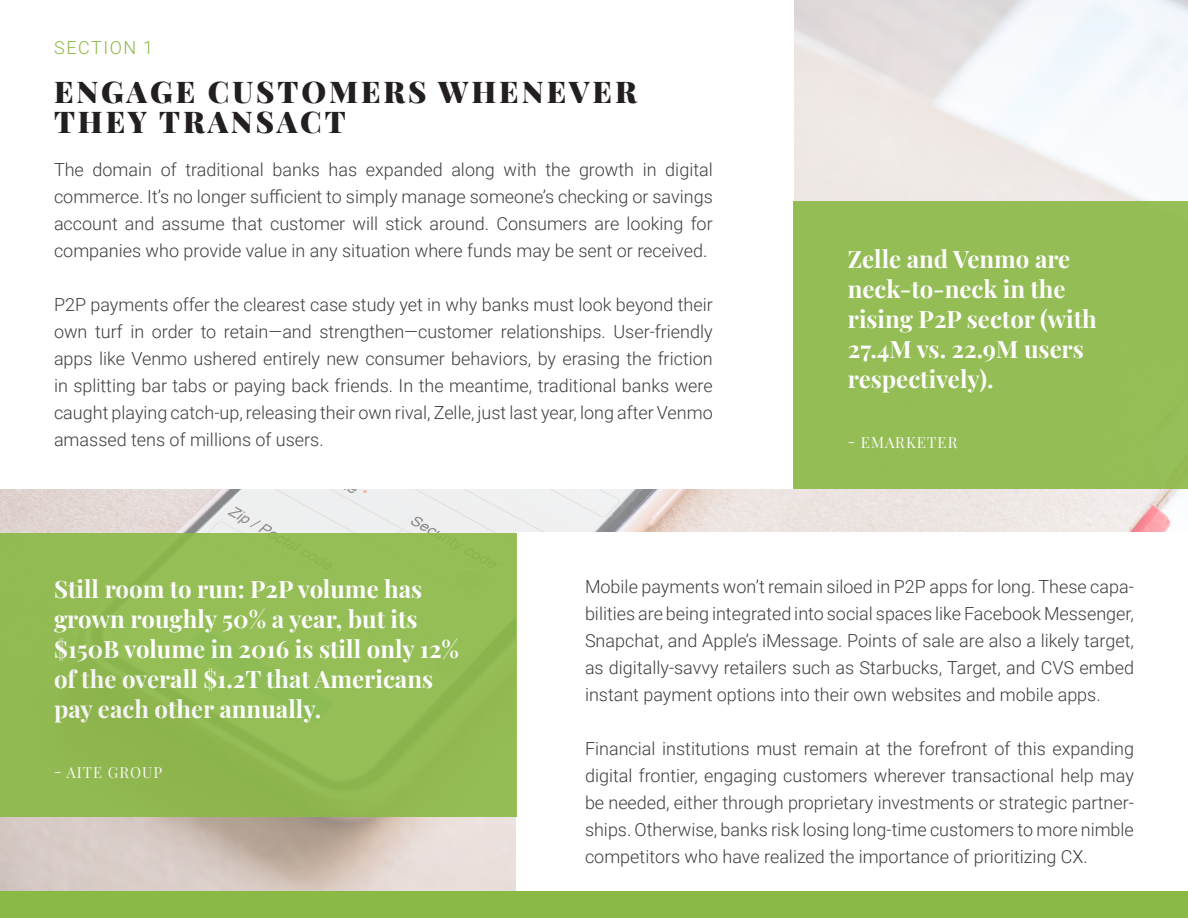
<style>
.page{position:relative;width:1188px;height:918px;background:#fff}
.page>*{position:absolute;margin:0;border:0;box-sizing:border-box;transform-origin:0 0}
.Page_Title{font:900 30px "Playfair Display";letter-spacing:.1em;color:#231f20}
.t1{font:700 24px/30px "Playfair Display";color:#fff}
.t2{font:300 18px/27px "Roboto";color:#3e3e3f;text-align:justify}
.Chapter_Number{font:300 18px "Roboto";letter-spacing:.085em;color:#8bb946}
.t3{font:15px "Playfair Display";letter-spacing:.07em;color:#fff}
</style>
<div class="page">
<img style="left:0;top:0;width:1188px;height:891px">
<div style="left:517px;top:533px;width:671px;height:385px;background:#fff"></div>
<div style="left:0;top:0;width:794px;height:489px;background:#fff"></div>
<div style="left:0;top:533px;width:517px;height:283px;background:#94bc55"></div>
<div style="left:794px;top:202px;width:394px;height:287px;background:#94bd56"></div>
<div style="left:0;top:891px;width:1188px;height:27px;background:#8bb946"></div>
<p class="Chapter_Number" style="left:54px;top:35px;width:100px">SECTION 1</p>
<p class="Page_Title" style="left:54px;top:68px;width:584px">ENGAGE CUSTOMERS WHENEVER</p>
<p class="Page_Title" style="left:54px;top:98px;width:293px">THEY TRANSACT</p>
<p class="t2" style="left:54px;top:155px;width:660px">The domain of traditional banks has expanded along with the growth in digital commerce. It’s no longer sufficient to simply manage someone’s checking or savings account and assume that customer will stick around. Consumers are looking for companies who provide value in any situation where funds may be sent or received.</p>
<p class="t2" style="left:54px;top:290px;width:660px">P2P payments offer the clearest case study yet in why banks must look beyond their own turf in order to retain—and strengthen—customer relationships. User-friendly apps like Venmo ushered entirely new consumer behaviors, by erasing the friction in splitting bar tabs or paying back friends. In the meantime, traditional banks were caught playing catch-up, releasing their own rival, Zelle, just last year, long after Venmo amassed tens of millions of users.</p>
<h2 class="t1" style="left:848px;top:242px;width:251px">Zelle and Venmo are neck-to-neck in the rising P2P sector (with<br>27.4M vs. 22.9M users respectively).</h2>
<p class="t3" style="left:848px;top:431px;width:111px">- EMARKETER</p>
<h2 class="t1" style="left:54px;top:572px;width:407px">Still room to run: P2P volume has grown roughly 50% a year, but its $150B volume in 2016 is still only 12% of the overall $1.2T that Americans pay each other annually.</h2>
<p class="t3" style="left:54px;top:760px;width:110px">- AITE GROUP</p>
<p class="t2" style="left:585px;top:572px;width:551px">Mobile payments won’t remain siloed in P2P apps for long. These capa&shy;bilities are being integrated into social spaces like Facebook Messenger, Snapchat, and Apple’s iMessage. Points of sale are also a likely target, as digitally-savvy retailers such as Starbucks, Target, and CVS embed instant payment options into their own websites and mobile apps.</p>
<p class="t2" style="left:585px;top:734px;width:550px">Financial institutions must remain at the forefront of this expanding digital frontier, engaging customers wherever transactional help may be needed, either through proprietary investments or strategic partner&shy;ships. Otherwise, banks risk losing long-time customers to more nimble competitors who have realized the importance of prioritizing CX.</p>
</div>
